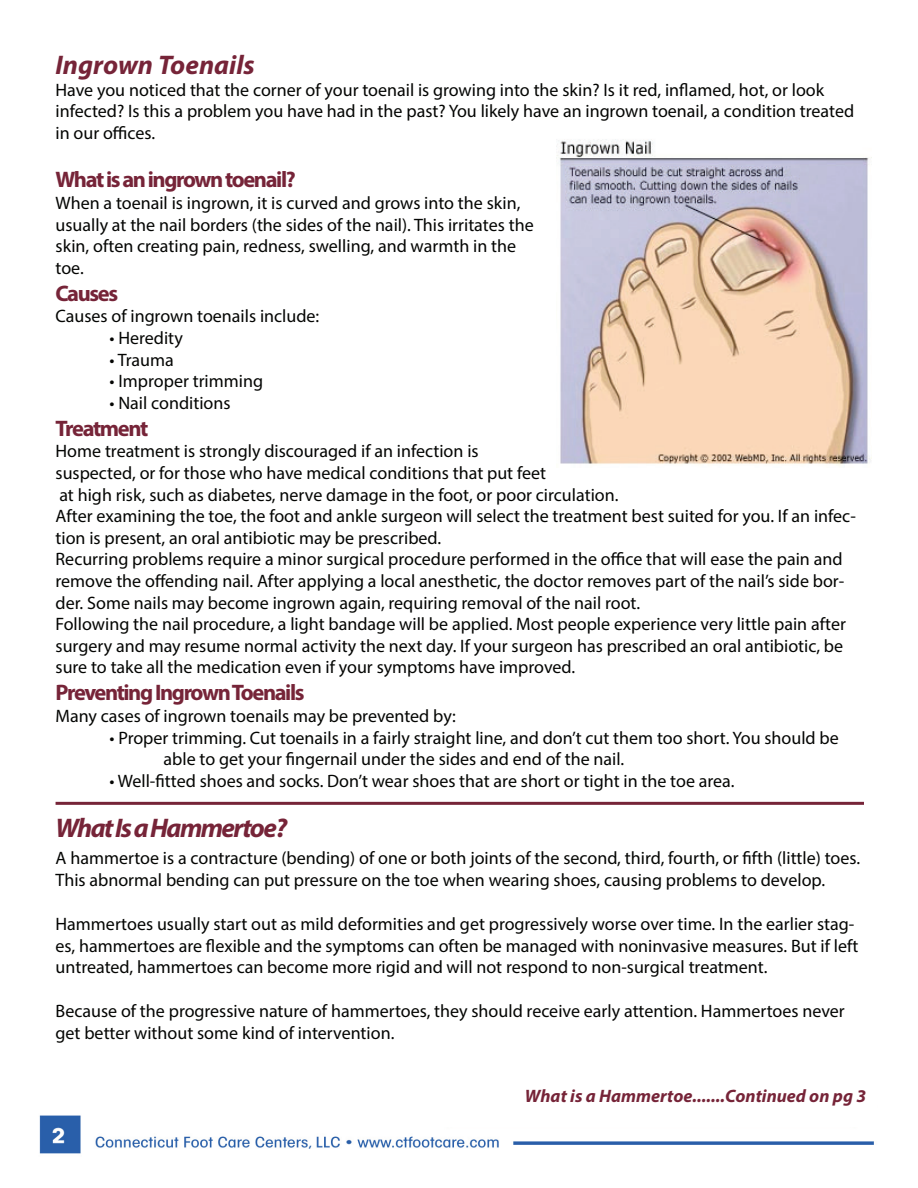
<style>
.page{position:relative;width:918px;height:1188px;background:#fff}
.page>*{position:absolute;margin:0;border:0;box-sizing:border-box;transform-origin:0 0}
.t1{font:italic 700 27px "Myriad Pro";letter-spacing:-.06em;color:#762438}
.t2{font:italic 700 27px "Myriad Pro";color:#762438}
.t3{font:700 22.5px "Myriad Pro";letter-spacing:-.06em;color:#762438}
.t4{font:18px/21.6px "Myriad Pro";color:#040503}
.t5{font:italic 700 18px "Myriad Pro";color:#762438}
</style>
<div class="page">
<img style="left:39px;top:1115px;width:835px;height:39px">
<div style="left:416px;top:1088px;width:461px;height:39px;background:#fff"></div>
<img style="left:556px;top:139px;width:315px;height:327px">
<hr style="left:56px;top:802px;width:808px;height:3px;background:#762438">
<h1 class="t2" style="left:56px;top:47px;width:201px">Ingrown Toenails</h1>
<p class="t4" style="left:56px;top:78px;width:800px">Have you noticed that the corner of your toenail is growing into the skin? Is it red, inflamed, hot, or look infected? Is this a problem you have had in the past? You likely have an ingrown toenail, a condition treated in our offices.</p>
<p class="t3" style="left:56px;top:165px;width:242px">What is an ingrown toenail?</p>
<p class="t4" style="left:56px;top:192px;width:480px">When a toenail is ingrown, it is curved and grows into the skin, usually at the nail borders (the sides of the nail). This irritates the skin, often creating pain, redness, swelling, and warmth in the toe.</p>
<p class="t3" style="left:56px;top:279px;width:64px">Causes</p>
<p class="t4" style="left:56px;top:305px;width:265px">Causes of ingrown toenails include:</p>
<p class="t4" style="left:110px;top:327px;width:75px">• Heredity</p>
<p class="t4" style="left:110px;top:348px;width:66px">• Trauma</p>
<p class="t4" style="left:110px;top:370px;width:155px">• Improper trimming</p>
<p class="t4" style="left:110px;top:392px;width:123px">• Nail conditions</p>
<p class="t3" style="left:56px;top:414px;width:94px">Treatment</p>
<p class="t4" style="left:56px;top:440px;width:802px">Home treatment is strongly discouraged if an infection is<br>suspected, or for those who have medical conditions that put feet<br>at high risk, such as diabetes, nerve damage in the foot, or poor circulation.<br>After examining the toe, the foot and ankle surgeon will select the treatment best suited for you. If an infec&shy;tion is present, an oral antibiotic may be prescribed.<br>Recurring problems require a minor surgical procedure performed in the office that will ease the pain and remove the offending nail. After applying a local anesthetic, the doctor removes part of the nail’s side bor&shy;der. Some nails may become ingrown again, requiring removal of the nail root.<br>Following the nail procedure, a light bandage will be applied. Most people experience very little pain after surgery and may resume normal activity the next day. If your surgeon has prescribed an oral antibiotic, be sure to take all the medication even if your symptoms have improved.</p>
<p class="t3" style="left:56px;top:678px;width:251px">Preventing Ingrown Toenails</p>
<p class="t4" style="left:56px;top:705px;width:402px">Many cases of ingrown toenails may be prevented by:</p>
<p class="t4" style="left:164px;top:726px;width:677px;text-indent:-54px">• Proper trimming. Cut toenails in a fairly straight line, and don’t cut them too short. You should be able to get your fingernail under the sides and end of the nail.</p>
<p class="t4" style="left:110px;top:770px;width:627px">• Well-fitted shoes and socks. Don’t wear shoes that are short or tight in the toe area.</p>
<h1 class="t1" style="left:56px;top:811px;width:233px">What Is a Hammertoe?</h1>
<p class="t4" style="left:56px;top:847px;width:806px">A hammertoe is a contracture (bending) of one or both joints of the second, third, fourth, or fifth (little) toes.<br>This abnormal bending can put pressure on the toe when wearing shoes, causing problems to develop.</p>
<p class="t4" style="left:56px;top:913px;width:804px">Hammertoes usually start out as mild deformities and get progressively worse over time. In the earlier stag&shy;es, hammertoes are flexible and the symptoms can often be managed with noninvasive measures. But if left untreated, hammertoes can become more rigid and will not respond to non-surgical treatment.</p>
<p class="t4" style="left:56px;top:1000px;width:791px">Because of the progressive nature of hammertoes, they should receive early attention. Hammertoes never get better without some kind of intervention.</p>
<p class="t5" style="left:525px;top:1084px;width:343px">What is a Hammertoe.......Continued on pg 3</p>
</div>
